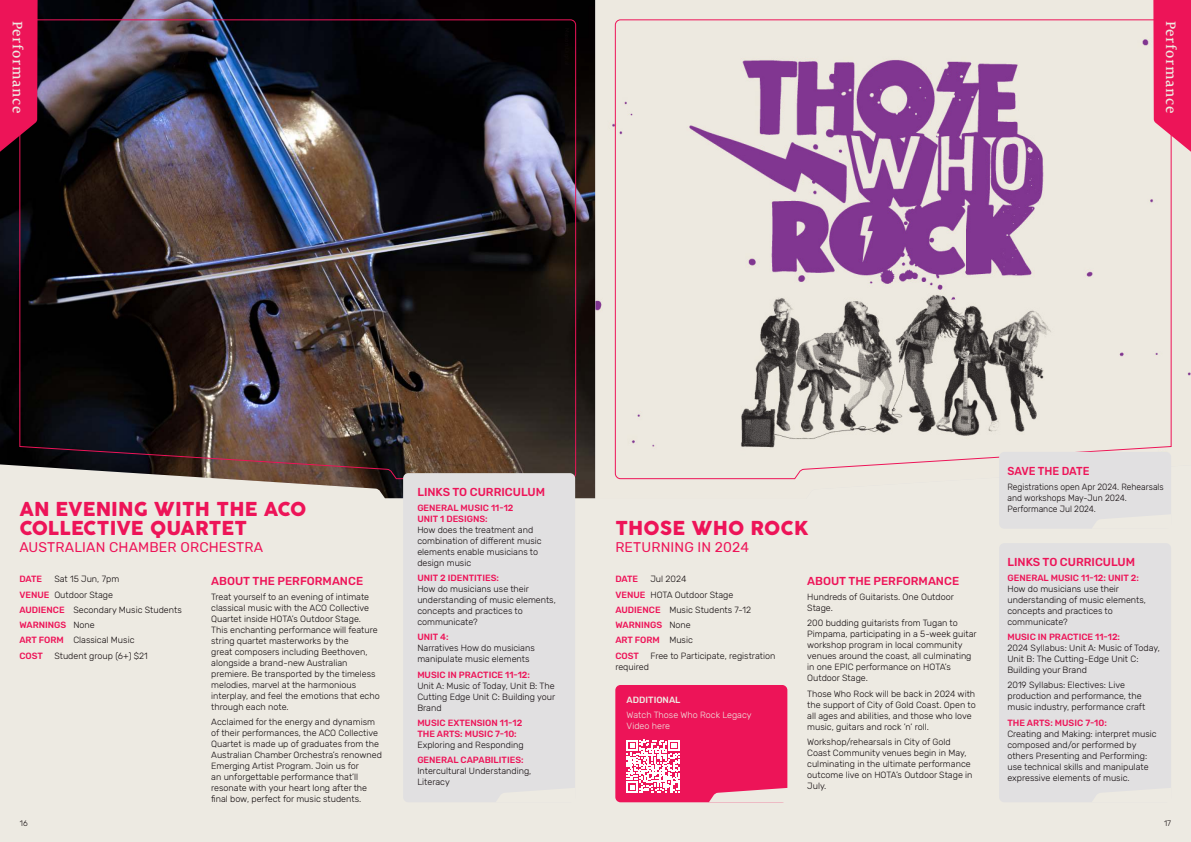
<style>
.page{position:relative;width:1191px;height:842px;background:#fff}
.page>*{position:absolute;margin:0;border:0;box-sizing:border-box;transform-origin:0 0}
.t1{font:19px/19px "Cocogoose Pro";letter-spacing:.01em;color:#ed1458}
.t2{font:500 15.1px "Milo Serif OT";letter-spacing:.05em;color:#edeae2}
.t3{font:14px "Rubik";letter-spacing:.01em;color:#ed1458}
.t4{font:500 11.5px "Rubik";color:#ed1458}
.t5{font:500 11.5px "Rubik";color:#ed1458;scale:.95 1}
.t6{font:300 9px/11px "Rubik";color:#120b0d}
.t7{font:500 9px/11px "Rubik";color:#ed1458}
.t8{font:300 9px/11px "Rubik";color:#120b0d;scale:.95 1}
.t9{font:300 9px/11px "Rubik";color:#edeae2}
.t10{font:500 9px "Rubik";color:#edeae2}
.t11{font:300 8px "Rubik";color:#120b0d}
.s1{font-weight:500;color:#ed1458}
</style>
<div class="page">
<div style="left:0;top:0;width:595px;height:842px;background:#edeae2"></div>
<div style="left:595px;top:0;width:596px;height:842px;background:#edeae2"></div>
<img style="left:0;top:0;width:595px;height:499px">
<img style="left:19px;top:19px;width:557px;height:461px">
<svg style="left:0;top:0;width:38px;height:159px"></svg>
<svg style="left:614px;top:19px;width:558px;height:461px"></svg>
<svg style="left:1153px;top:0;width:38px;height:159px"></svg>
<div style="left:403px;top:473px;width:172px;height:329px;background:#e1e0e1;border-radius:5px"></div>
<svg style="left:497px;top:788px;width:78px;height:14px"></svg>
<div style="left:999px;top:543px;width:172px;height:259px;background:#e1e0e1;border-radius:5px"></div>
<div style="left:999px;top:452px;width:172px;height:77px;background:#e1e0e1;border-radius:5px"></div>
<svg style="left:1093px;top:788px;width:78px;height:14px"></svg>
<svg style="left:1093px;top:515px;width:78px;height:13px"></svg>
<div style="left:615px;top:685px;width:172px;height:117px;background:#ed1458;border-radius:5px"></div>
<svg style="left:709px;top:788px;width:78px;height:14px"></svg>
<svg style="left:626px;top:740px;width:53px;height:53px"></svg>
<h2 class="t2" style="left:24px;top:21px;width:94px;rotate:90deg">Performance</h2>
<h2 class="t2" style="left:1177px;top:21px;width:94px;rotate:90deg">Performance</h2>
<h1 class="t1" style="left:19px;top:502px;width:288px">AN EVENING WITH THE ACO<br>COLLECTIVE QUARTET</h1>
<h3 class="t3" style="left:19px;top:541px;width:245px">AUSTRALIAN CHAMBER ORCHESTRA</h3>
<p class="t6" style="left:19px;top:572px;width:164px;line-height:15.3px;text-indent:35px">Sat 15 Jun, 7pm<br><span class="s1">VENUE</span> Outdoor Stage<br><span class="s1">AUDIENCE</span> Secondary Music Students<br><span class="s1">WARNINGS</span> None<br><span class="s1">ART FORM</span> Classical Music<br><span class="s1">COST</span></p>
<p class="t7" style="left:19px;top:574px;width:24px">DATE</p>
<p class="t6" style="left:54px;top:650px;width:95px">Student group (6+) $21</p>
<p class="t4" style="left:211px;top:574px;width:153px">ABOUT THE PERFORMANCE</p>
<p class="t6" style="left:211px;top:591px;width:170px">Treat yourself to an evening of intimate classical music with the ACO Collective Quartet inside HOTA’s Outdoor Stage.<br>This enchanting performance will feature string quartet masterworks by the<br>great composers including Beethoven, alongside a brand-new Australian premiere. Be transported by the timeless melodies, marvel at the harmonious interplay, and feel the emotions that echo through each note.</p>
<p class="t6" style="left:211px;top:717px;width:172px">Acclaimed for the energy and dynamism of their performances, the ACO Collective Quartet is made up of graduates from the Australian Chamber Orchestra’s renowned Emerging Artist Program. Join us for<br>an unforgettable performance that’ll resonate with your heart long after the final bow, perfect for music students.</p>
<p class="t4" style="left:417px;top:485px;width:129px">LINKS TO CURRICULUM</p>
<p class="t7" style="left:417px;top:502px;width:98px">GENERAL MUSIC 11-12<br>UNIT 1 DESIGNS:</p>
<p class="t6" style="left:417px;top:524px;width:126px">How does the treatment and combination of different music elements enable musicians to design music</p>
<p class="t7" style="left:417px;top:572px;width:83px">UNIT 2 IDENTITIES:</p>
<p class="t6" style="left:417px;top:583px;width:140px">How do musicians use their understanding of music elements, concepts and practices to communicate?</p>
<p class="t7" style="left:417px;top:632px;width:33px">UNIT 4:</p>
<p class="t6" style="left:417px;top:643px;width:119px">Narratives How do musicians manipulate music elements</p>
<p class="t7" style="left:417px;top:669px;width:114px">MUSIC IN PRACTICE 11-12:</p>
<p class="t6" style="left:417px;top:680px;width:139px;text-align:justify">Unit A: Music of Today, Unit B: The Cutting Edge Unit C: Building your Brand</p>
<p class="t7" style="left:417px;top:717px;width:106px">MUSIC EXTENSION 11-12<br>THE ARTS: MUSIC 7-10:</p>
<p class="t6" style="left:417px;top:739px;width:108px">Exploring and Responding</p>
<p class="t7" style="left:417px;top:754px;width:108px">GENERAL CAPABILITIES:</p>
<p class="t6" style="left:417px;top:765px;width:115px">Intercultural Understanding,<br>Literacy</p>
<h1 class="t1" style="left:615px;top:521px;width:195px">THOSE WHO ROCK</h1>
<h3 class="t3" style="left:615px;top:541px;width:135px">RETURNING IN 2024</h3>
<p class="t6" style="left:615px;top:572px;width:137px;line-height:15.3px;text-indent:35px">Jul 2024<br><span class="s1">VENUE</span> HOTA Outdoor Stage<br><span class="s1">AUDIENCE</span> Music Students 7-12<br><span class="s1">WARNINGS</span> None<br><span class="s1">ART FORM</span> Music<br><span class="s1">COST</span></p>
<p class="t7" style="left:615px;top:574px;width:24px">DATE</p>
<p class="t6" style="left:650px;top:650px;width:126px">Free to Participate, registration</p>
<p class="t6" style="left:615px;top:661px;width:35px">required</p>
<p class="t10" style="left:626px;top:695px;width:55px">ADDITIONAL</p>
<p class="t9" style="left:626px;top:710px;width:126px">Watch Those Who Rock Legacy<br>Video here</p>
<p class="t4" style="left:807px;top:574px;width:153px">ABOUT THE PERFORMANCE</p>
<p class="t6" style="left:807px;top:591px;width:148px">Hundreds of Guitarists. One Outdoor<br>Stage.</p>
<p class="t6" style="left:807px;top:618px;width:171px">200 budding guitarists from Tugan to Pimpama, participating in a 5-week guitar workshop program in local community venues around the coast, all culminating in one EPIC performance on HOTA’s Outdoor Stage.</p>
<p class="t6" style="left:807px;top:688px;width:170px">Those Who Rock will be back in 2024 with the support of City of Gold Coast. Open to all ages and abilities, and those who love music, guitars and rock ’n’ roll.</p>
<p class="t6" style="left:807px;top:736px;width:167px">Workshop/rehearsals in City of Gold<br>Coast Community venues begin in May, culminating in the ultimate performance outcome live on HOTA’s Outdoor Stage in<br>July.</p>
<p class="t5" style="left:1007px;top:465px;width:88px">SAVE THE DATE</p>
<p class="t8" style="left:1007px;top:482px;width:166px">Registrations open Apr 2024. Rehearsals and workshops May-Jun 2024.<br>Performance Jul 2024.</p>
<p class="t4" style="left:1007px;top:555px;width:129px">LINKS TO CURRICULUM</p>
<p class="t7" style="left:1007px;top:572px;width:133px">GENERAL MUSIC 11-12: UNIT 2:</p>
<p class="t6" style="left:1007px;top:583px;width:140px">How do musicians use their understanding of music elements, concepts and practices to communicate?</p>
<p class="t7" style="left:1007px;top:632px;width:114px">MUSIC IN PRACTICE 11-12:</p>
<p class="t6" style="left:1007px;top:642px;width:154px">2024 Syllabus: Unit A: Music of Today,<br>Unit B: The Cutting-Edge Unit C:<br>Building your Brand</p>
<p class="t6" style="left:1007px;top:680px;width:139px">2019 Syllabus: Electives: Live production and performance, the music industry, performance craft</p>
<p class="t7" style="left:1007px;top:717px;width:101px">THE ARTS: MUSIC 7-10:</p>
<p class="t6" style="left:1007px;top:728px;width:151px">Creating and Making: interpret music composed and/or performed by others Presenting and Performing: use technical skills and manipulate expressive elements of music.</p>
<p class="t11" style="left:20px;top:819px;width:9px">16</p>
<p class="t11" style="left:1164px;top:819px;width:9px">17</p>
</div>
